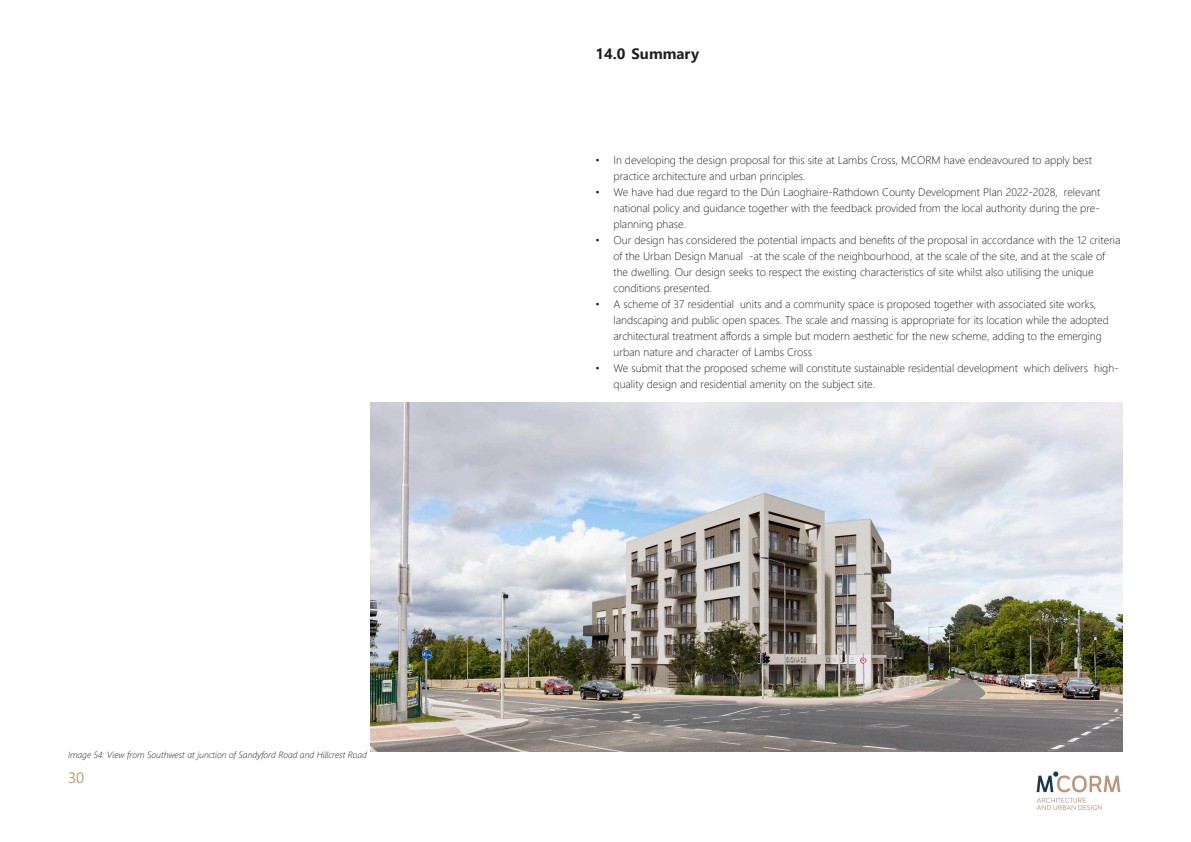
<style>
.page{position:relative;width:1191px;height:842px;background:#fff}
.page>*{position:absolute;margin:0;border:0;box-sizing:border-box;transform-origin:0 0}
.t1{font:700 15px "Segoe UI";color:#231f20}
.t2{font:15px "Segoe UI";color:#b99b78}
.t3{font:300 11px/16px "Segoe UI";color:#231f20}
.t4{font:italic 300 9px "Segoe UI";color:#231f20}
</style>
<div class="page">
<img style="left:1036px;top:772px;width:85px;height:38px">
<img style="left:370px;top:403px;width:753px;height:348px">
<p class="t4" style="left:68px;top:746px;width:300px">Image 54: View from Southwest at junction of Sandyford Road and Hillcrest Road</p>
<h1 class="t2" style="left:68px;top:763px;width:18px">30</h1>
<p class="t1" style="left:595px;top:40px;width:105px">14.0 Summary</p>
<p class="t3" style="left:613px;top:151px;width:480px;text-indent:-18px">• In developing the design proposal for this site at Lambs Cross, MCORM have endeavoured to apply best practice architecture and urban principles.</p>
<p class="t3" style="left:613px;top:183px;width:488px;text-align:justify;text-indent:-18px">• We have had due regard to the Dún Laoghaire-Rathdown County Development Plan 2022-2028, relevant national policy and guidance together with the feedback provided from the local authority during the pre&shy;planning phase.</p>
<p class="t3" style="left:613px;top:231px;width:508px;text-indent:-18px">• Our design has considered the potential impacts and benefits of the proposal in accordance with the 12 criteria of the Urban Design Manual -at the scale of the neighbourhood, at the scale of the site, and at the scale of the dwelling. Our design seeks to respect the existing characteristics of site whilst also utilising the unique conditions presented.</p>
<p class="t3" style="left:613px;top:295px;width:497px;text-indent:-18px">• A scheme of 37 residential units and a community space is proposed together with associated site works, landscaping and public open spaces. The scale and massing is appropriate for its location while the adopted architectural treatment affords a simple but modern aesthetic for the new scheme, adding to the emerging urban nature and character of Lambs Cross</p>
<p class="t3" style="left:613px;top:359px;width:507px;text-indent:-18px">• We submit that the proposed scheme will constitute sustainable residential development which delivers high&shy;quality design and residential amenity on the subject site.</p>
</div>
